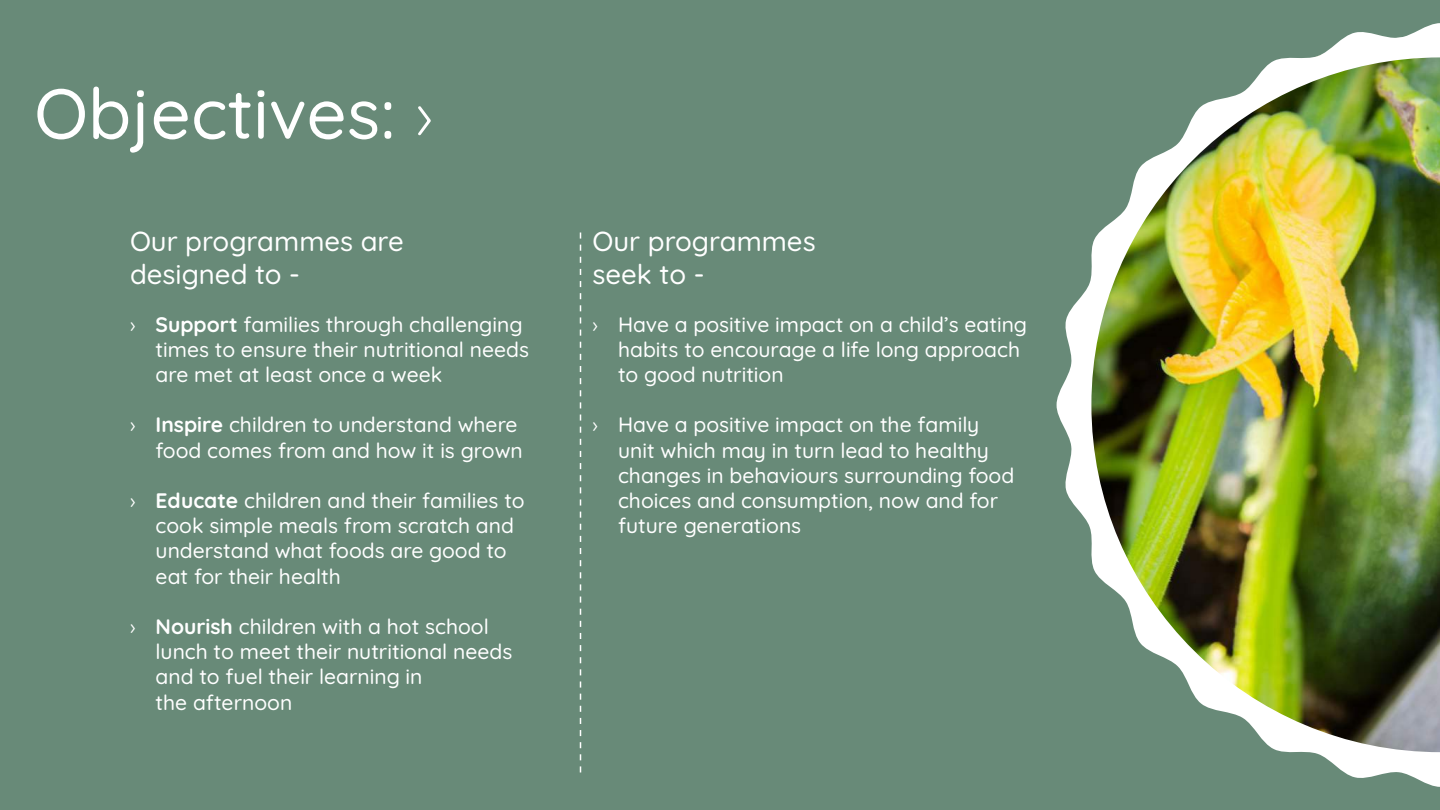
<style>
.page{position:relative;width:1440px;height:810px;background:#688a78}
.page>*{position:absolute;margin:0;border:0;box-sizing:border-box;transform-origin:0 0}
.t1{font:500 70.5px "Quicksand";color:#fff}
.t2{font:500 27.45px/32.9px "Quicksand";color:#fff}
.t3{font:500 21px/25.2px "Quicksand";color:#fff}
.t4{font:21px "Quicksand";color:#fff}
.s1{font-weight:300}
.s2{font-weight:700}
</style>
<div class="page">
<svg style="left:580px;top:233px;width:1px;height:540px"></svg>
<img style="left:1057px;top:23px;width:383px;height:764px">
<h1 class="t1" style="left:34px;top:59px;width:401px">Objectives: <span class="s1">›</span></h1>
<h2 class="t2" style="left:130px;top:222px;width:275px">Our programmes are designed to -</h2>
<p class="t4" style="left:130px;top:308px;width:7px">›</p>
<p class="t4" style="left:130px;top:409px;width:7px">›</p>
<p class="t4" style="left:130px;top:484px;width:7px">›</p>
<p class="t4" style="left:130px;top:610px;width:7px">›</p>
<p class="t3" style="left:156px;top:309px;width:375px"><span class="s2">Support</span> families through challenging times to ensure their nutritional needs are met at least once a week</p>
<p class="t3" style="left:156px;top:410px;width:369px"><span class="s2">Inspire</span> children to understand where food comes from and how it is grown</p>
<p class="t3" style="left:156px;top:486px;width:371px"><span class="s2">Educate</span> children and their families to cook simple meals from scratch and understand what foods are good to eat for their health</p>
<p class="t3" style="left:156px;top:612px;width:358px"><span class="s2">Nourish</span> children with a hot school lunch to meet their nutritional needs and to fuel their learning in<br>the afternoon</p>
<h2 class="t2" style="left:592px;top:222px;width:225px">Our programmes seek to -</h2>
<p class="t4" style="left:593px;top:308px;width:7px">›</p>
<p class="t3" style="left:618px;top:309px;width:411px">Have a positive impact on a child’s eating habits to encourage a life long approach to good nutrition</p>
<p class="t3" style="left:618px;top:410px;width:398px">Have a positive impact on the family unit which may in turn lead to healthy changes in behaviours surrounding food choices and consumption, now and for future generations</p>
<p class="t4" style="left:593px;top:409px;width:7px">›</p>
</div>
